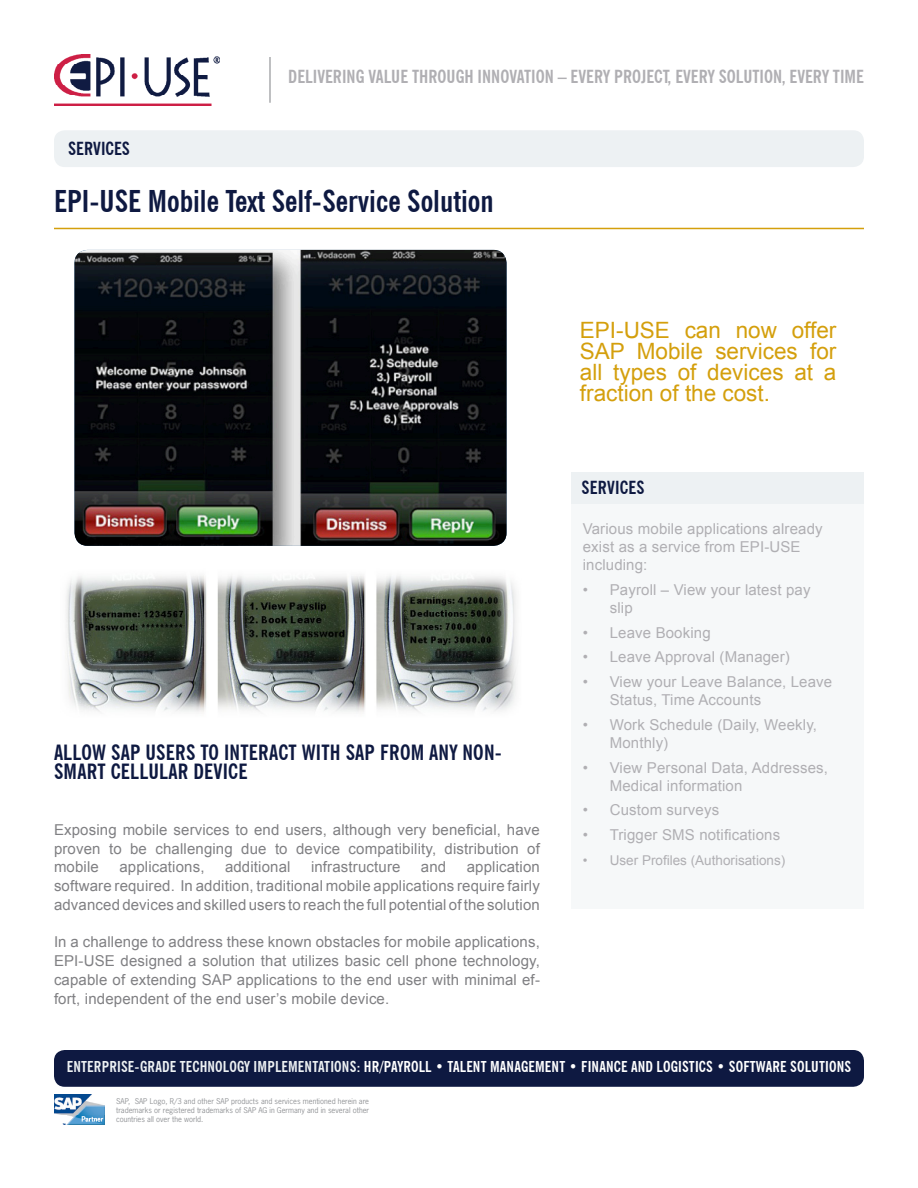
<style>
.page{position:relative;width:918px;height:1188px;background:#fff}
.page>*{position:absolute;margin:0;border:0;box-sizing:border-box;transform-origin:0 0}
.t1{font:700 condensed 30px "News Gothic BT";color:#0e1941}
.t2{font:22.5px/21px "Arial";color:#d49f0c;text-align:justify}
.t3{font:700 condensed 21px/18.8px "News Gothic BT";letter-spacing:.01em;color:#0e1941}
.t4{font:700 condensed 18px "News Gothic BT";color:#b0afb3}
.t5{font:700 condensed 18px "News Gothic BT";letter-spacing:.005em;color:#0e1941}
.t6{font:15px/18.8px "Arial";letter-spacing:.01em;color:#808083}
.t7{font:15px/18px "Arial";letter-spacing:.01em;color:#b0afb3}
.t8{font:700 condensed 15px "News Gothic BT";letter-spacing:.01em;color:#fff}
.t9{font:13.5px "Arial";color:#b0afb3}
.t10{font:7.5px/9px "News Gothic Std";color:#939598;text-align:justify}
.s1{color:#edf1f3}
</style>
<div class="page">
<hr style="left:270px;top:57px;width:1px;height:46px;background:#808285">
<div style="left:54px;top:130px;width:810px;height:37px;background:#edf1f3;border-radius:11px"></div>
<hr style="left:54px;top:228px;width:810px;height:1px;background:#d49f0c">
<img style="left:75px;top:250px;width:432px;height:296px">
<img style="left:54px;top:55px;width:165px;height:50px">
<div style="left:571px;top:490px;width:293px;height:419px;background:#f6f8f9"></div>
<div style="left:571px;top:472px;width:293px;height:32px;background:#edf1f3"></div>
<div style="left:54px;top:1050px;width:810px;height:37px;background:#0e1941;border-radius:11px"></div>
<img style="left:54px;top:1095px;width:50px;height:30px">
<img style="left:66px;top:575px;width:451px;height:137px">
<p class="t4" style="left:288px;top:66px;width:577px">DELIVERING VALUE THROUGH INNOVATION – EVERY PROJECT, EVERY SOLUTION, EVERY TIME</p>
<p class="t5" style="left:68px;top:137px;width:63px">SERVICES</p>
<p class="t1" style="left:54px;top:183px;width:441px">EPI-USE Mobile Text Self-Service Solution</p>
<p class="t3" style="left:54px;top:743px;width:449px">ALLOW SAP USERS TO INTERACT WITH SAP FROM ANY NON-<br>SMART CELLULAR DEVICE</p>
<p class="t6" style="left:54px;top:820px;width:487px">Exposing mobile services to end users, although very beneficial, have proven to be challenging due to device compatibility, distribution of</p>
<p class="t6" style="left:54px;top:858px;width:46px">mobile</p>
<p class="t6" style="left:119px;top:858px;width:87px">applications,</p>
<p class="t6" style="left:225px;top:858px;width:67px">additional</p>
<p class="t6" style="left:311px;top:858px;width:91px">infrastructure</p>
<p class="t6" style="left:421px;top:858px;width:27px">and</p>
<p class="t6" style="left:467px;top:858px;width:75px">application</p>
<p class="t6" style="left:54px;top:877px;width:487px">software required. In addition, traditional mobile applications require fairly advanced devices and skilled users to reach the full potential of the solution</p>
<p class="t6" style="left:54px;top:933px;width:487px;text-align:justify">In a challenge to address these known obstacles for mobile applications, EPI-USE designed a solution that utilizes basic cell phone technology, capable of extending SAP applications to the end user with minimal ef&shy;fort, independent of the end user’s mobile device.</p>
<p class="t2" style="left:580px;top:320px;width:258px">EPI-USE can now offer SAP Mobile services for all types of devices at a fraction of the cost.</p>
<p class="t5" style="left:582px;top:477px;width:65px">SERVICES</p>
<p class="t7" style="left:583px;top:520px;width:241px">Various mobile applications already exist as a service from EPI-USE including:</p>
<p class="t7" style="left:610px;top:581px;width:202px;text-indent:-27px">• Payroll – View your latest pay slip</p>
<p class="t7" style="left:583px;top:623px;width:130px">• Leave Booking</p>
<p class="t7" style="left:583px;top:648px;width:209px">• Leave Approval (Manager)</p>
<p class="t7" style="left:610px;top:673px;width:224px;text-indent:-27px">• View your Leave Balance, Leave<br>Status, Time Accounts</p>
<p class="t7" style="left:610px;top:716px;width:209px;text-indent:-27px">• Work Schedule (Daily, Weekly,<br>Monthly)</p>
<p class="t7" style="left:610px;top:758px;width:220px;text-indent:-27px">• View Personal Data, Addresses,<br>Medical information</p>
<p class="t7" style="left:583px;top:801px;width:138px">• Custom surveys</p>
<p class="t7" style="left:583px;top:826px;width:199px">• Trigger SMS notifications</p>
<p class="t9" style="left:583px;top:851px;width:204px">• User Profiles (Authorisations)</p>
<p class="t8" style="left:67px;top:1058px;width:786px"><span class="s1">ENTERPRISE-GRADE TECHNOLOGY IMPLEMENTATIONS:</span> HR/PAYROLL • TALENT MANAGEMENT • FINANCE AND LOGISTICS • SOFTWARE SOLUTIONS</p>
<p class="t10" style="left:116px;top:1097px;width:255px">SAP, SAP Logo, R/3 and other SAP products and services mentioned herein are trademarks or registered trademarks of SAP AG in Germany and in several other countries all over the world.</p>
</div>
